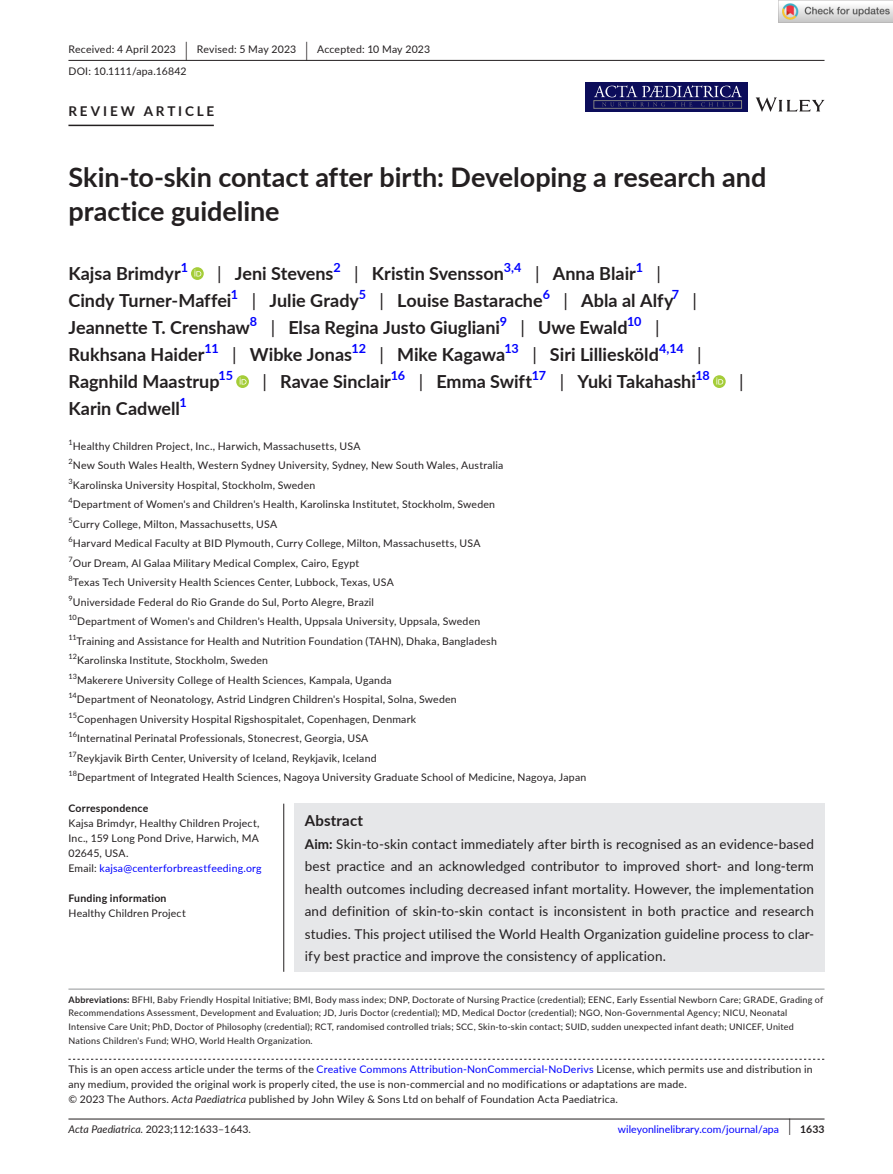
<style>
.page{position:relative;width:893px;height:1174px;background:#fff}
.page>*{position:absolute;margin:0;border:0;box-sizing:border-box;transform-origin:0 0}
.t1{font:700 27px/34.5px "Lato";color:#231f20}
.t2{font:700 18px "Lato";color:#231f20}
.t3{font:18px "Lato";color:#231f20}
.t4{font:700 15px "Lato";letter-spacing:.015em;color:#231f20}
.t5{font:13.5px/22.5px "Lato";letter-spacing:.01em;color:#231f20;text-align:justify}
.t6{font:700 13.5px "Lato";letter-spacing:.21em;color:#231f20}
.t7{font:700 12.6px "Lato";letter-spacing:-.015em;color:#00f}
.t8{font:10.5px/19.5px "Lato";letter-spacing:.02em;color:#231f20}
.t9{font:10.5px "Lato";color:#00f}
.t10{font:10.5px "Lato";color:#231f20}
.t11{font:700 10.5px "Lato";letter-spacing:.02em;color:#231f20}
.t12{font:9px/13.5px "Lato";letter-spacing:.025em;color:#231f20}
.s1{font-size:19.65px}
.s2{font-weight:400}
.s3{color:#00f}
.s4{font-weight:700}
.s5{font-style:italic}
.s6{font-size:17.4px;color:#231f20}
.s7{font-weight:700;color:#231f20}
</style>
<div class="page">
<hr style="left:68px;top:1118px;width:756px;height:1px;background:#231f20">
<svg style="left:756px;top:97px;width:68px;height:15px"></svg>
<svg style="left:586px;top:82px;width:162px;height:30px;background:#16175d"></svg>
<svg style="left:594px;top:85px;width:148px;height:21px;background:#333472"></svg>
<hr style="left:68px;top:60px;width:756px;height:1px;background:#231f20">
<hr style="left:68px;top:125px;width:146px;height:1px;background:#231f20">
<svg style="left:191px;top:267px;width:13px;height:13px"></svg>
<svg style="left:194px;top:269px;width:7px;height:7px"></svg>
<svg style="left:236px;top:375px;width:13px;height:13px"></svg>
<svg style="left:240px;top:377px;width:7px;height:7px"></svg>
<svg style="left:713px;top:375px;width:13px;height:13px"></svg>
<svg style="left:716px;top:377px;width:7px;height:7px"></svg>
<svg style="left:68px;top:1058px;width:756px;height:1px"></svg>
<hr style="left:68px;top:988px;width:756px;height:1px;background:#939598">
<div style="left:294px;top:803px;width:530px;height:168px;background:#e6e7e9"></div>
<hr style="left:283px;top:803px;width:1px;height:168px;background:#231f20">
<img style="left:779px;top:0;width:114px;height:23px">
<p class="t8" style="left:68px;top:38px;width:363px;line-height:21.8px">Received: 4 April 2023 <span class="s1">|</span> Revised: 5 May 2023 <span class="s1">|</span> Accepted: 10 May 2023<br>DOI: 10.1111/apa.16842</p>
<p class="t6" style="left:68px;top:101px;width:147px">REVIEW ARTICLE</p>
<h1 class="t1" style="left:68px;top:159px;width:699px">Skin-to-skin contact after birth: Developing a research and practice guideline</h1>
<h2 class="t2" style="left:68px;top:260px;width:114px">Kajsa Brimdyr</h2>
<p class="t7" style="left:181px;top:258px;width:9px">1</p>
<h2 class="t2" style="left:217px;top:260px;width:118px"><span class="s2">|</span> Jeni Stevens</h2>
<p class="t7" style="left:333px;top:258px;width:9px">2</p>
<h2 class="t2" style="left:354px;top:260px;width:151px"><span class="s2">|</span> Kristin Svensson</h2>
<p class="t7" style="left:504px;top:258px;width:19px">3,4</p>
<h2 class="t2" style="left:535px;top:260px;width:102px"><span class="s2">|</span> Anna Blair</h2>
<p class="t7" style="left:636px;top:258px;width:9px">1</p>
<h2 class="t3" style="left:657px;top:260px;width:6px">|</h2>
<h2 class="t2" style="left:68px;top:287px;width:165px">Cindy Turner-Maffei</h2>
<p class="t7" style="left:231px;top:285px;width:9px">1</p>
<h2 class="t2" style="left:252px;top:287px;width:109px"><span class="s2">|</span> Julie Grady</h2>
<p class="t7" style="left:359px;top:285px;width:9px">5</p>
<h2 class="t2" style="left:380px;top:287px;width:165px"><span class="s2">|</span> Louise Bastarache</h2>
<p class="t7" style="left:543px;top:285px;width:9px">6</p>
<h2 class="t2" style="left:564px;top:287px;width:111px"><span class="s2">|</span> Abla al Alfy</h2>
<p class="t7" style="left:672px;top:285px;width:9px">7</p>
<h2 class="t3" style="left:693px;top:287px;width:6px">|</h2>
<h2 class="t2" style="left:68px;top:314px;width:183px">Jeannette T. Crenshaw</h2>
<p class="t7" style="left:250px;top:312px;width:9px">8</p>
<h2 class="t2" style="left:271px;top:314px;width:231px"><span class="s2">|</span> Elsa Regina Justo Giugliani</h2>
<p class="t7" style="left:500px;top:312px;width:9px">9</p>
<h2 class="t2" style="left:521px;top:314px;width:109px"><span class="s2">|</span> Uwe Ewald</h2>
<p class="t7" style="left:627px;top:312px;width:16px">10</p>
<h2 class="t3" style="left:655px;top:314px;width:6px">|</h2>
<h2 class="t2" style="left:68px;top:341px;width:138px">Rukhsana Haider</h2>
<p class="t7" style="left:205px;top:339px;width:16px">11</p>
<h2 class="t2" style="left:232px;top:341px;width:121px"><span class="s2">|</span> Wibke Jonas</h2>
<p class="t7" style="left:351px;top:339px;width:16px">12</p>
<h2 class="t2" style="left:379px;top:341px;width:127px"><span class="s2">|</span> Mike Kagawa</h2>
<p class="t7" style="left:504px;top:339px;width:16px">13</p>
<h2 class="t2" style="left:532px;top:341px;width:128px"><span class="s2">|</span> Siri Lilliesköld</h2>
<p class="t7" style="left:659px;top:339px;width:26px">4,14</p>
<h2 class="t3" style="left:697px;top:341px;width:6px">|</h2>
<h2 class="t2" style="left:68px;top:368px;width:153px">Ragnhild Maastrup</h2>
<p class="t7" style="left:219px;top:366px;width:16px">15</p>
<h2 class="t2" style="left:262px;top:368px;width:130px"><span class="s2">|</span> Ravae Sinclair</h2>
<p class="t7" style="left:391px;top:366px;width:16px">16</p>
<h2 class="t2" style="left:419px;top:368px;width:115px"><span class="s2">|</span> Emma Swift</h2>
<p class="t7" style="left:532px;top:366px;width:16px">17</p>
<h2 class="t2" style="left:560px;top:368px;width:138px"><span class="s2">|</span> Yuki Takahashi</h2>
<p class="t7" style="left:695px;top:366px;width:16px">18</p>
<h2 class="t3" style="left:739px;top:368px;width:6px">|</h2>
<h2 class="t2" style="left:68px;top:395px;width:120px">Karin Cadwell<sup>1</sup></h2>
<p class="t8" style="left:68px;top:435px;width:519px"><sup>1</sup>Healthy Children Project, Inc., Harwich, Massachusetts, USA<br><sup>2</sup>New South Wales Health, Western Sydney University, Sydney, New South Wales, Australia<br><sup>3</sup>Karolinska University Hospital, Stockholm, Sweden<br><sup>4</sup>Department of Women's and Children's Health, Karolinska Institutet, Stockholm, Sweden<br><sup>5</sup>Curry College, Milton, Massachusetts, USA<br><sup>6</sup>Harvard Medical Faculty at BID Plymouth, Curry College, Milton, Massachusetts, USA<br><sup>7</sup>Our Dream, Al Galaa Military Medical Complex, Cairo, Egypt<br><sup>8</sup>Texas Tech University Health Sciences Center, Lubbock, Texas, USA<br><sup>9</sup>Universidade Federal do Rio Grande do Sul, Porto Alegre, Brazil<br><sup>10</sup>Department of Women's and Children's Health, Uppsala University, Uppsala, Sweden<br><sup>11</sup>Training and Assistance for Health and Nutrition Foundation (TAHN), Dhaka, Bangladesh<br><sup>12</sup>Karolinska Institute, Stockholm, Sweden<br><sup>13</sup>Makerere University College of Health Sciences, Kampala, Uganda<br><sup>14</sup>Department of Neonatology, Astrid Lindgren Children's Hospital, Solna, Sweden<br><sup>15</sup>Copenhagen University Hospital Rigshospitalet, Copenhagen, Denmark<br><sup>16</sup>Internatinal Perinatal Professionals, Stonecrest, Georgia, USA<br><sup>17</sup>Reykjavik Birth Center, University of Iceland, Reykjavik, Iceland<br><sup>18</sup>Department of Integrated Health Sciences, Nagoya University Graduate School of Medicine, Nagoya, Japan</p>
<p class="t11" style="left:68px;top:800px;width:81px">Correspondence</p>
<p class="t8" style="left:68px;top:815px;width:195px;line-height:15px">Kajsa Brimdyr, Healthy Children Project, Inc., 159 Long Pond Drive, Harwich, MA 02645, USA.<br>Email: <span class="s3">kajsa@centerforbreastfeeding.org</span></p>
<p class="t11" style="left:68px;top:890px;width:100px">Funding information</p>
<p class="t8" style="left:68px;top:903px;width:119px">Healthy Children Project</p>
<h3 class="t4" style="left:305px;top:809px;width:60px">Abstract</h3>
<p class="t5" style="left:305px;top:832px;width:511px"><span class="s4">Aim:</span> Skin-to-skin contact immediately after birth is recognised as an evidence-based best practice and an acknowledged contributor to improved short- and long-term health outcomes including decreased infant mortality. However, the implementation and definition of skin-to-skin contact is inconsistent in both practice and research studies. This project utilised the World Health Organization guideline process to clar&shy;ify best practice and improve the consistency of application.</p>
<p class="t12" style="left:68px;top:992px;width:756px"><span class="s4">Abbreviations:</span> BFHI, Baby Friendly Hospital Initiative; BMI, Body mass index; DNP, Doctorate of Nursing Practice (credential); EENC, Early Essential Newborn Care; GRADE, Grading of Recommendations Assessment, Development and Evaluation; JD, Juris Doctor (credential); MD, Medical Doctor (credential); NGO, Non-Governmental Agency; NICU, Neonatal Intensive Care Unit; PhD, Doctor of Philosophy (credential); RCT, randomised controlled trials; SCC, Skin-to-skin contact; SUID, sudden unexpected infant death; UNICEF, United Nations Children's Fund; WHO, World Health Organization.</p>
<p class="t8" style="left:68px;top:1061px;width:746px;line-height:15px">This is an open access article under the terms of the <span class="s3">Creative Commons Attribution-NonCommercial-NoDerivs</span> License, which permits use and distribution in any medium, provided the original work is properly cited, the use is non-commercial and no modifications or adaptations are made.<br>© 2023 The Authors. <span class="s5">Acta Paediatrica</span> published by John Wiley &amp; Sons Ltd on behalf of Foundation Acta Paediatrica.</p>
<p class="t10" style="left:68px;top:1121px;width:184px"><span class="s5">Acta Paediatrica.</span> 2023;112:1633–1643.</p>
<p class="t9" style="left:618px;top:1121px;width:208px">wileyonlinelibrary.com/journal/apa <span class="s6">|</span> <span class="s7">1633</span></p>
</div>
